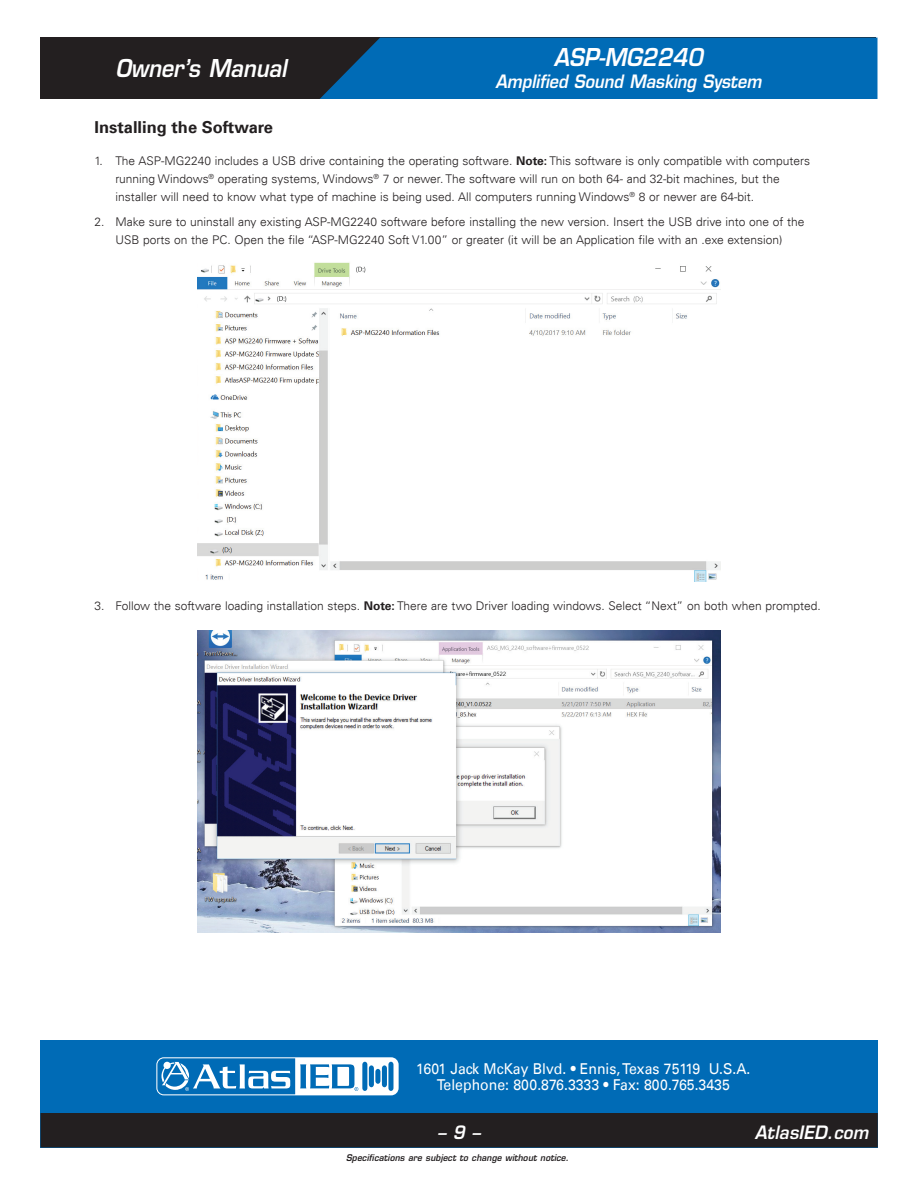
<style>
.page{position:relative;width:918px;height:1188px;background:#fff}
.page>*{position:absolute;margin:0;border:0;box-sizing:border-box;transform-origin:0 0}
.t1{font:italic 600 24px "Eurostile LT Std";color:#fff;scale:.9 1}
.t2{font:italic 600 18px "Eurostile LT Std";color:#fff;scale:.9 1}
.t3{font:italic 600 18px "Eurostile LT Std";color:#fff;scale:.94 1}
.t4{font:700 16.5px "Univers LT";color:#231f20}
.t5{font:15px/16.5px "Univers LT";color:#fff;text-align:center;scale:.94 1}
.t6{font:300 12px/18px "Univers LT";color:#231f20}
.t7{font:italic 600 9px "Eurostile LT Std";letter-spacing:.015em;color:#231f20;scale:.94 1}
.s1{font-weight:700}
</style>
<div class="page">
<div style="left:41px;top:1040px;width:837px;height:108px;background:#006bb6"></div>
<div style="left:40px;top:1113px;width:838px;height:35px;background:#231f20"></div>
<div style="left:41px;top:38px;width:835px;height:61px;background:#231f20"></div>
<div style="left:320px;top:38px;width:558px;height:61px;background:#006bb6"></div>
<svg style="left:156px;top:1057px;width:243px;height:38px"></svg>
<img style="left:197px;top:262px;width:524px;height:320px">
<img style="left:197px;top:630px;width:524px;height:302px">
<h1 class="t1" style="left:115px;top:53px;width:192px">Owner’s Manual</h1>
<h1 class="t1" style="left:554px;top:43px;width:167px">ASP-MG2240</h1>
<h2 class="t2" style="left:495px;top:70px;width:297px">Amplified Sound Masking System</h2>
<h3 class="t4" style="left:94px;top:118px;width:180px">Installing the Software</h3>
<p class="t6" style="left:115px;top:152px;width:696px;text-indent:-21px">1. The ASP-MG2240 includes a USB drive containing the operating software. <span class="s1">Note:</span> This software is only compatible with computers running Windows<sup>®</sup> operating systems, Windows<sup>®</sup> 7 or newer. The software will run on both 64- and 32-bit machines, but the installer will need to know what type of machine is being used. All computers running Windows<sup>®</sup> 8 or newer are 64-bit.</p>
<p class="t6" style="left:95px;top:212px;width:712px;text-align:center">2. Make sure to uninstall any existing ASP-MG2240 software before installing the new version. Insert the USB drive into one of the<br>USB ports on the PC. Open the file “ASP-MG2240 Soft V1.00” or greater (it will be an Application file with an .exe extension)</p>
<p class="t6" style="left:95px;top:597px;width:728px">3. Follow the software loading installation steps. <span class="s1">Note:</span> There are two Driver loading windows. Select “Next” on both when prompted.</p>
<p class="t5" style="left:416px;top:1060px;width:357px">1601 Jack McKay Blvd. • Ennis, Texas 75119 U.S.A.<br>Telephone: 800.876.3333 • Fax: 800.765.3435</p>
<h2 class="t3" style="left:437px;top:1121px;width:47px">– 9 –</h2>
<h2 class="t3" style="left:755px;top:1121px;width:122px">AtlasIED.com</h2>
<p class="t7" style="left:346px;top:1152px;width:239px">Specifications are subject to change without notice.</p>
</div>
